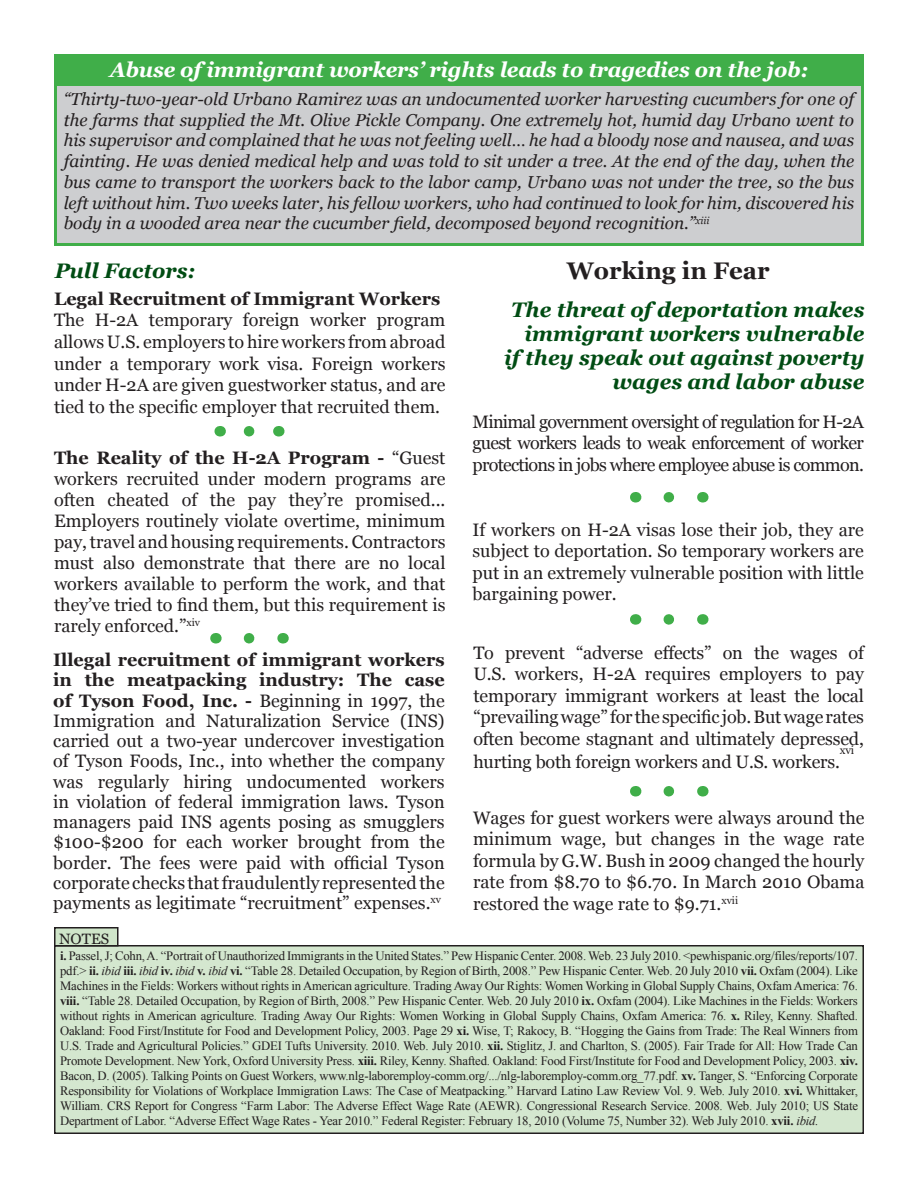
<style>
.page{position:relative;width:918px;height:1188px;background:#fff}
.page>*{position:absolute;margin:0;border:0;box-sizing:border-box;transform-origin:0 0}
.t1{font:700 24px "Georgia";color:#231f20}
.t2{font:italic 700 21px/24px "Georgia";color:#004c13;text-align:right}
.t3{font:italic 700 21px "Georgia";letter-spacing:-.01em;color:#fff}
.t4{font:18px/21.6px "Georgia";color:#231f20;text-align:justify}
.t5{font:700 18px "Georgia";color:#231f20}
.t6{font:italic 17.25px/20.7px "Georgia";color:#231f20;text-align:justify}
.t7{font:15px "Georgia";color:#231f20}
.t8{font:12.75px/15px "Times New Roman";letter-spacing:-.015em;color:#231f20;text-align:justify}
.t9{font:11.4px "Georgia";color:#231f20}
.s1{font-weight:700}
.s2{font-style:italic}
</style>
<div class="page">
<svg style="left:249px;top:633px;width:6px;height:11px"></svg>
<svg style="left:249px;top:426px;width:6px;height:10px"></svg>
<div style="left:56px;top:84px;width:806px;height:160px;background:#cdced0"></div>
<div style="left:54px;top:82px;width:810px;height:164px;border:3px solid #40ae49"></div>
<div style="left:54px;top:54px;width:810px;height:31px;background:#40ae49"></div>
<svg style="left:669px;top:492px;width:6px;height:10px"></svg>
<svg style="left:669px;top:786px;width:6px;height:10px"></svg>
<svg style="left:669px;top:614px;width:5px;height:11px"></svg>
<div style="left:55px;top:946px;width:808px;height:187px;background:#d4e7cf"></div>
<div style="left:54px;top:945px;width:810px;height:189px;border:2px solid #231f20"></div>
<svg style="left:54px;top:927px;width:65px;height:20px"></svg>
<p class="t3" style="left:110px;top:56px;width:700px">Abuse of immigrant workers’ rights leads to tragedies on the job:</p>
<p class="t6" style="left:64px;top:89px;width:792px">“Thirty-two-year-old Urbano Ramirez was an undocumented worker harvesting cucumbers for one of the farms that supplied the Mt. Olive Pickle Company. One extremely hot, humid day Urbano went to his supervisor and complained that he was not feeling well… he had a bloody nose and nausea, and was fainting. He was denied medical help and was told to sit under a tree. At the end of the day, when the bus came to transport the workers back to the labor camp, Urbano was not under the tree, so the bus left without him. Two weeks later, his fellow workers, who had continued to look for him, discovered his body in a wooded area near the cucumber field, decomposed beyond recognition.”<sup>xiii</sup></p>
<p class="t2" style="left:55px;top:258px;width:142px">Pull Factors:</p>
<p class="t5" style="left:54px;top:287px;width:388px">Legal Recruitment of Immigrant Workers</p>
<p class="t4" style="left:54px;top:310px;width:393px">The H-2A temporary foreign worker program allows U.S. employers to hire workers from abroad under a temporary work visa. Foreign workers under H-2A are given guestworker status, and are tied to the specific employer that recruited them.</p>
<p class="t4" style="left:54px;top:448px;width:393px;line-height:21px"><span class="s1">The Reality of the H-2A Program -</span> “Guest workers recruited under modern programs are often cheated of the pay they’re promised...<br>Employers routinely violate overtime, minimum pay, travel and housing requirements. Contractors must also demonstrate that there are no local workers available to perform the work, and that they’ve tried to find them, but this requirement is rarely enforced.”<sup>xiv</sup></p>
<p class="t4" style="left:53px;top:650px;width:393px;line-height:20.2px"><span class="s1">Illegal recruitment of immigrant workers in the meatpacking industry: The case of Tyson Food, Inc. -</span> Beginning in 1997, the Immigration and Naturalization Service (INS) carried out a two-year undercover investigation of Tyson Foods, Inc., into whether the company was regularly hiring undocumented workers in violation of federal immigration laws. Tyson managers paid INS agents posing as smugglers $100-$200 for each worker brought from the border. The fees were paid with official Tyson corporate checks that fraudulently represented the payments as legitimate “recruitment” expenses.<sup>xv</sup></p>
<p class="t7" style="left:59px;top:930px;width:52px">NOTES</p>
<h1 class="t1" style="left:567px;top:255px;width:204px">Working in Fear</h1>
<p class="t2" style="left:504px;top:298px;width:362px">The threat of deportation makes immigrant workers vulnerable if they speak out against poverty wages and labor abuse</p>
<p class="t4" style="left:472px;top:411px;width:393px">Minimal government oversight of regulation for H-2A guest workers leads to weak enforcement of worker protections in jobs where employee abuse is common.</p>
<p class="t4" style="left:472px;top:519px;width:393px">If workers on H-2A visas lose their job, they are subject to deportation. So temporary workers are put in an extremely vulnerable position with little bargaining power.</p>
<p class="t4" style="left:473px;top:642px;width:392px">To prevent “adverse effects” on the wages of U.S. workers, H-2A requires employers to pay temporary immigrant workers at least the local “prevailing wage” for the specific job. But wage rates often become stagnant and ultimately depressed,</p>
<p class="t4" style="left:473px;top:752px;width:368px">hurting both foreign workers and U.S. workers.</p>
<p class="t9" style="left:840px;top:744px;width:16px">xvi</p>
<p class="t4" style="left:473px;top:807px;width:393px">Wages for guest workers were always around the minimum wage, but changes in the wage rate formula by G.W. Bush in 2009 changed the hourly rate from $8.70 to $6.70. In March 2010 Obama restored the wage rate to $9.71.<sup>xvii</sup></p>
<p class="t8" style="left:60px;top:948px;width:799px"><span class="s1">i.</span> Passel, J; Cohn, A. “Portrait of Unauthorized Immigrants in the United States.” Pew Hispanic Center. 2008. Web. 23 July 2010. &lt;pewhispanic.org/files/reports/107. pdf.&gt; <span class="s1">ii.</span> <span class="s2">ibid</span> <span class="s1">iii.</span> <span class="s2">ibid</span> <span class="s1">iv.</span> <span class="s2">ibid</span> <span class="s1">v.</span> <span class="s2">ibid</span> <span class="s1">vi.</span> “Table 28. Detailed Occupation, by Region of Birth, 2008.” Pew Hispanic Center. Web. 20 July 2010 <span class="s1">vii.</span> Oxfam (2004). Like Machines in the Fields: Workers without rights in American agriculture. Trading Away Our Rights: Women Working in Global Supply Chains, Oxfam America: 76. <span class="s1">viii.</span> “Table 28. Detailed Occupation, by Region of Birth, 2008.” Pew Hispanic Center. Web. 20 July 2010 <span class="s1">ix.</span> Oxfam (2004). Like Machines in the Fields: Workers without rights in American agriculture. Trading Away Our Rights: Women Working in Global Supply Chains, Oxfam America: 76. <span class="s1">x.</span> Riley, Kenny. Shafted.<br>Oakland: Food First/Institute for Food and Development Policy, 2003. Page 29 <span class="s1">xi.</span> Wise, T; Rakocy, B. “Hogging the Gains from Trade: The Real Winners from U.S. Trade and Agricultural Policies.” GDEI Tufts University. 2010. Web. July 2010. <span class="s1">xii.</span> Stiglitz, J. and Charlton, S. (2005). Fair Trade for All: How Trade Can Promote Development. New York, Oxford University Press. <span class="s1">xiii.</span> Riley, Kenny. Shafted. Oakland: Food First/Institute for Food and Development Policy, 2003. <span class="s1">xiv.<br></span>Bacon, D. (2005). Talking Points on Guest Workers, www.nlg-laboremploy-comm.org/.../nlg-laboremploy-comm.org_77.pdf. <span class="s1">xv.</span> Tanger, S. “Enforcing Corporate Responsibility for Violations of Workplace Immigration Laws: The Case of Meatpacking.” Harvard Latino Law Review Vol. 9. Web. July 2010. <span class="s1">xvi.</span> Whittaker, William. CRS Report for Congress “Farm Labor: The Adverse Effect Wage Rate (AEWR). Congressional Research Service. 2008. Web. July 2010; US State Department of Labor. “Adverse Effect Wage Rates - Year 2010.” Federal Register: February 18, 2010 (Volume 75, Number 32). Web July 2010. <span class="s1">xvii.</span> <span class="s2">ibid.</span></p>
</div>
